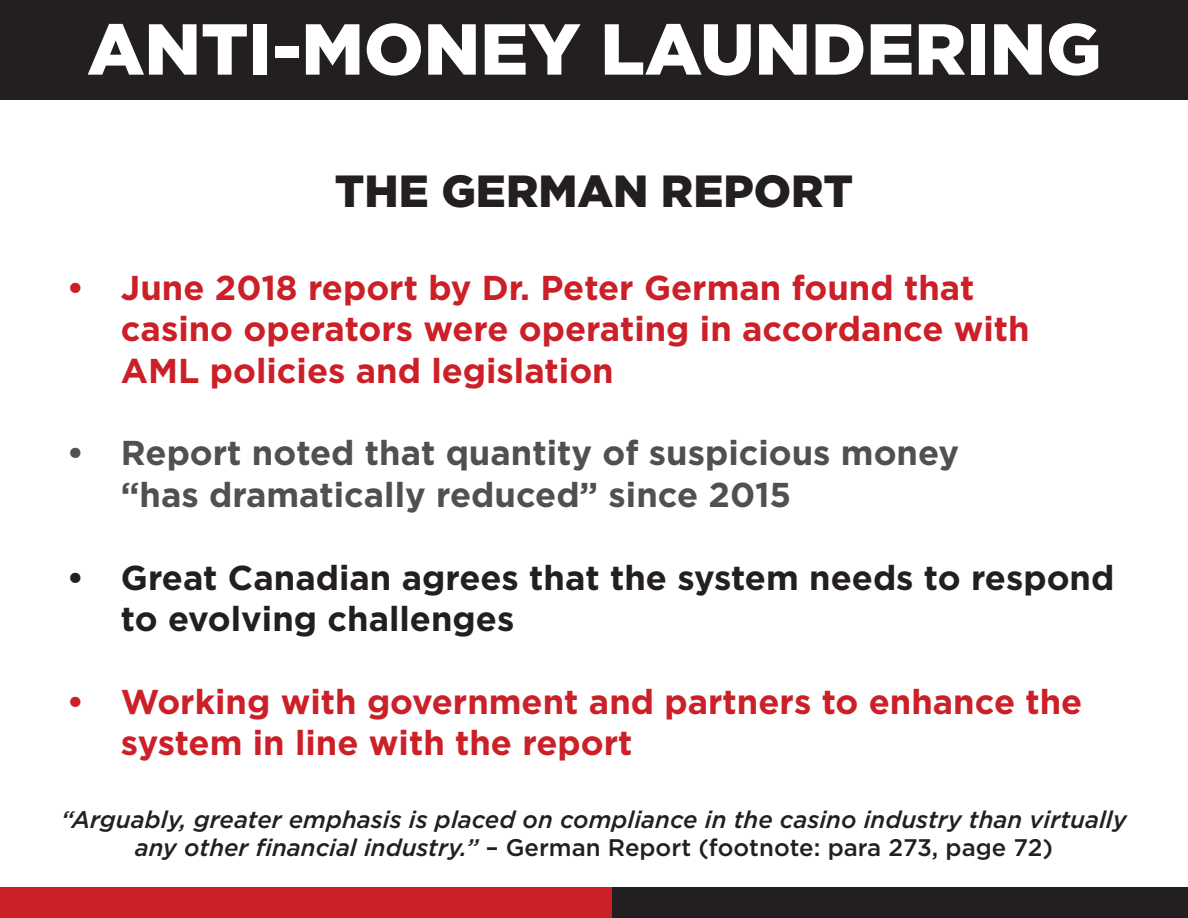
<style>
.page{position:relative;width:1188px;height:918px;background:#fff}
.page>*{position:absolute;margin:0;border:0;box-sizing:border-box;transform-origin:0 0}
.t1{font:900 72px "Gotham";color:#fff}
.t2{font:900 45px "Gotham";color:#231f20}
.t3{font:700 34.5px/41.4px "Gotham";color:#cb2028}
.t4{font:700 34.5px/41.4px "Gotham";color:#505052}
.t5{font:700 34.5px/41.4px "Gotham";color:#231f20}
.t6{font:italic 500 24px/28.8px "Gotham";color:#231f20;text-align:center}
.s1{font-style:normal}
</style>
<div class="page">
<div style="left:0;top:887px;width:1188px;height:31px;background:#cb2028"></div>
<div style="left:613px;top:887px;width:575px;height:31px;background:#231f20"></div>
<div style="left:1px;top:0;width:1187px;height:99px;background:#231f20"></div>
<h1 class="t1" style="left:87px;top:0;width:1016px">ANTI-MONEY LAUNDERING</h1>
<h2 class="t2" style="left:335px;top:160px;width:520px">THE GERMAN REPORT</h2>
<p class="t3" style="left:121px;top:267px;width:910px;text-indent:-54px">• June 2018 report by Dr. Peter German found that casino operators were operating in accordance with<br>AML policies and legislation</p>
<p class="t4" style="left:121px;top:432px;width:840px;text-indent:-54px">• Report noted that quantity of suspicious money “has dramatically reduced” since 2015</p>
<p class="t5" style="left:121px;top:556px;width:995px;text-indent:-54px">• Great Canadian agrees that the system needs to respond to evolving challenges</p>
<p class="t3" style="left:121px;top:681px;width:963px;text-indent:-54px">• Working with government and partners to enhance the system in line with the report</p>
<p class="t6" style="left:61px;top:804px;width:1067px">“Arguably, greater emphasis is placed on compliance in the casino industry than virtually any other financial industry.” <span class="s1">– German Report (footnote: para 273, page 72)</span></p>
</div>
